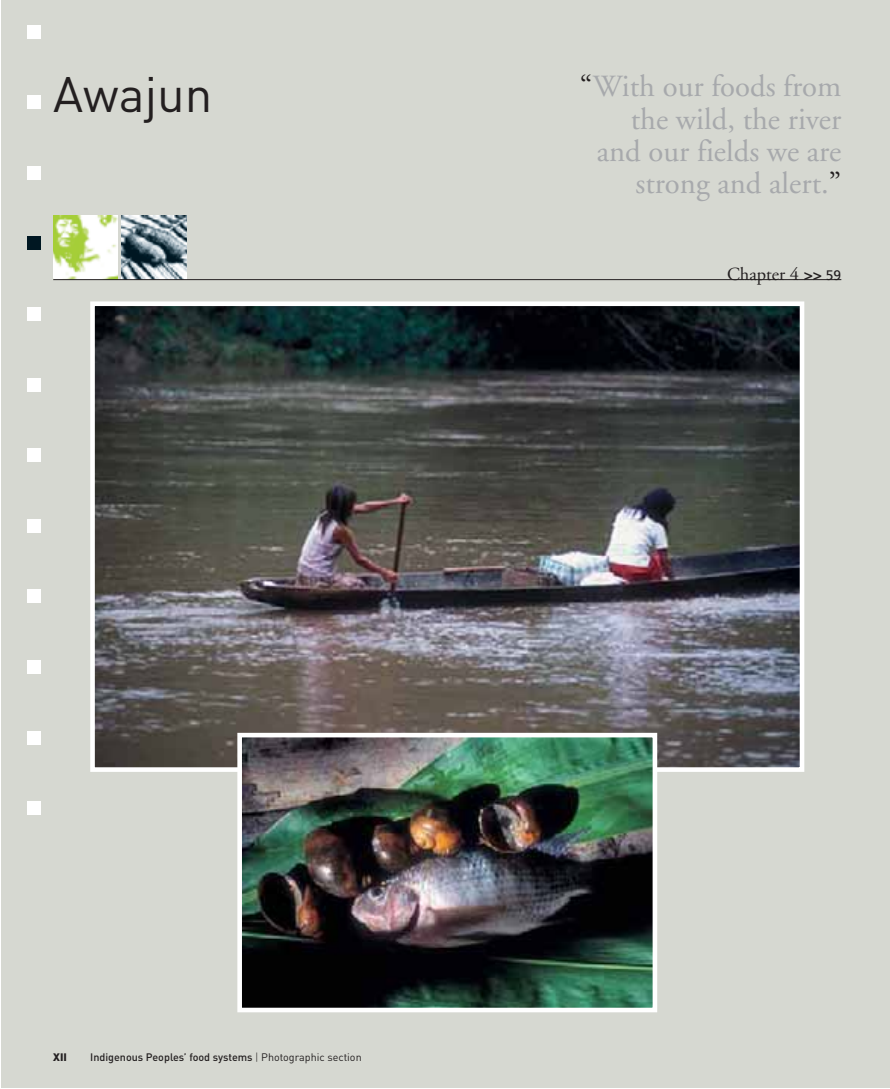
<style>
.page{position:relative;width:890px;height:1089px;background:#fff}
.page>*{position:absolute;margin:0;border:0;box-sizing:border-box;transform-origin:0 0}
.t1{font:49.2px "DIN";color:#231f20}
.t2{font:30.75px/32.2px "Adobe Garamond";color:#a7a9ac;text-align:right}
.t3{font:18.45px "Adobe Garamond";color:#231f20}
.t4{font:500 10.8px "DIN";color:#231f20}
.t5{font:900 10.8px "DIN";color:#231f20}
.s1{color:#231f20}
.s2{font-family:"Frutiger";font-weight:700;font-size:15.3px}
.s3{font-family:"Frutiger";font-size:13.8px}
.s4{font-weight:300}
.s5{font-weight:400}
</style>
<div class="page">
<div style="left:1px;top:1px;width:889px;height:1086px;background:#d6d8d1"></div>
<div style="left:27px;top:801px;width:13px;height:13px;background:#fff"></div>
<div style="left:27px;top:730px;width:13px;height:13px;background:#fff"></div>
<div style="left:27px;top:660px;width:13px;height:13px;background:#fff"></div>
<div style="left:27px;top:589px;width:13px;height:13px;background:#fff"></div>
<div style="left:27px;top:519px;width:13px;height:13px;background:#fff"></div>
<div style="left:27px;top:448px;width:13px;height:13px;background:#fff"></div>
<div style="left:27px;top:378px;width:13px;height:13px;background:#fff"></div>
<div style="left:27px;top:307px;width:13px;height:13px;background:#fff"></div>
<div style="left:27px;top:237px;width:13px;height:13px;background:#001722"></div>
<div style="left:27px;top:166px;width:13px;height:13px;background:#fff"></div>
<div style="left:27px;top:96px;width:13px;height:13px;background:#fff"></div>
<div style="left:27px;top:25px;width:13px;height:13px;background:#fff"></div>
<img style="left:96px;top:307px;width:702px;height:458px">
<div style="left:90px;top:301px;width:714px;height:470px;border:5px solid #fff"></div>
<img style="left:122px;top:215px;width:64px;height:64px">
<img style="left:53px;top:215px;width:64px;height:64px">
<hr style="left:53px;top:279px;width:788px;height:1px;background:#231f20">
<img style="left:243px;top:738px;width:408px;height:267px">
<div style="left:237px;top:732px;width:420px;height:279px;border:5px solid #fff"></div>
<h1 class="t1" style="left:53px;top:66px;width:161px">Awajun</h1>
<p class="t2" style="left:580px;top:73px;width:263px"><span class="s1">“</span>With our foods from the wild, the river and our fields we are strong and alert.<span class="s1">”</span></p>
<p class="t3" style="left:727px;top:266px;width:116px">Chapter 4 <span class="s2">&gt;&gt;</span> <span class="s3">59</span></p>
<p class="t5" style="left:53px;top:1049px;width:15px">XII</p>
<p class="t4" style="left:90px;top:1053px;width:273px">Indigenous Peoples’ food systems <span class="s4">|</span> <span class="s5">Photographic section</span></p>
</div>
